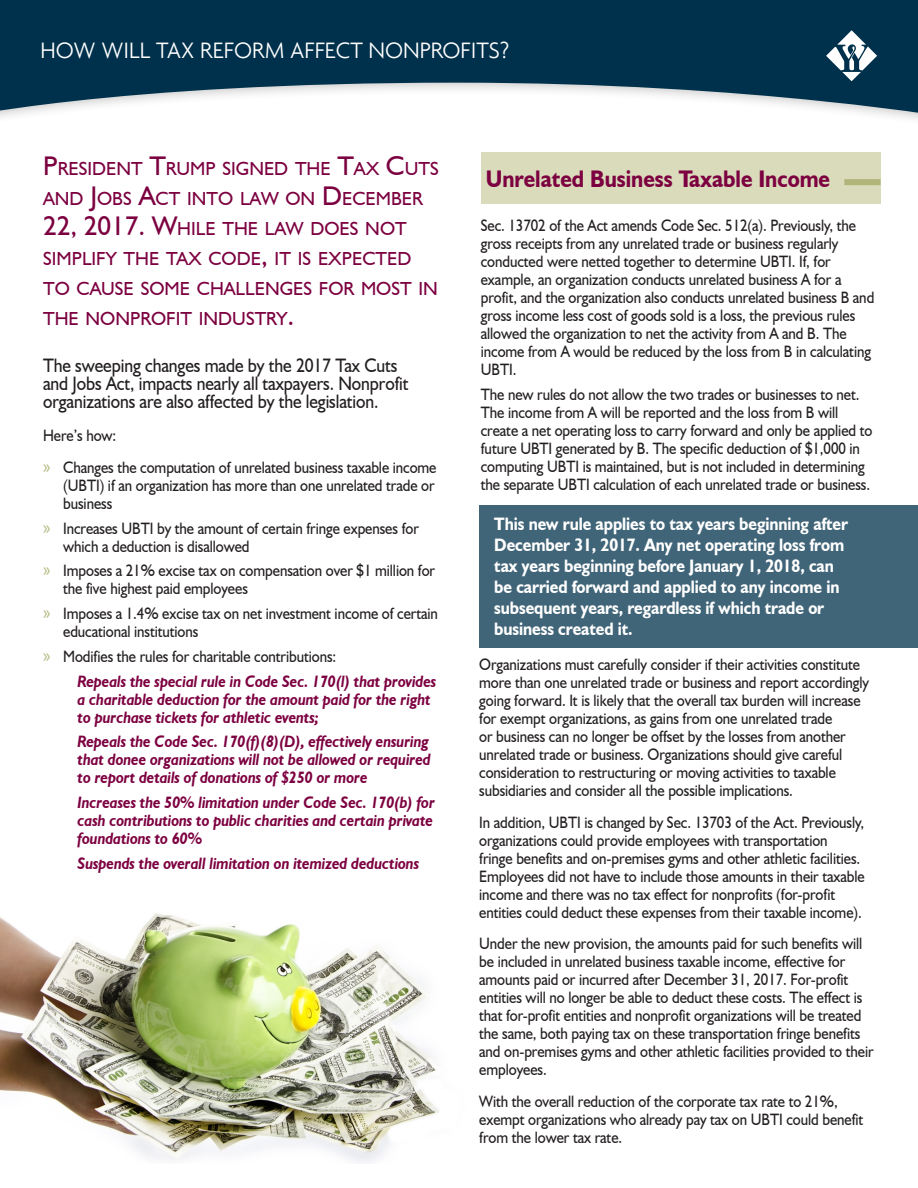
<style>
.page{position:relative;width:918px;height:1188px;background:#fff}
.page>*{position:absolute;margin:0;border:0;box-sizing:border-box;transform-origin:0 0}
.t1{font:300 24px "Agenda";color:#fff}
.t2{font:700 24px "Humanist 521 BT";color:#7c0040;scale:.9 1}
.t3{font:19.5px/18px "Humanist 521 BT";letter-spacing:-.005em;color:#231f20;scale:.9 1}
.t4{font:18.9px/30px "Humanist 521 BT";color:#7c0040}
.t5{font:700 18px/21px "Humanist 521 BT";letter-spacing:-.005em;color:#fff;scale:.9 1}
.t6{font:16.5px/18px "Humanist 521 BT";letter-spacing:-.005em;color:#231f20;scale:.9 1}
.t7{font:italic 700 16.5px/18px "Humanist 521 BT";letter-spacing:-.005em;color:#7c0040;text-align:justify;scale:.9 1}
.s1{font-size:27px}
.s2{font-family:"Myriad Pro";font-size:19.5px;color:#b1b579}
</style>
<div class="page">
<div style="left:479px;top:505px;width:438px;height:143px;background:#416578"></div>
<svg style="left:0;top:0;width:918px;height:119px;fill:#00314c"></svg>
<svg style="left:826px;top:30px;width:51px;height:51px"></svg>
<div style="left:481px;top:153px;width:400px;height:51px;background:#d9dbbb"></div>
<div style="left:844px;top:179px;width:37px;height:6px;background:#b1b579"></div>
<img style="left:0;top:913px;width:440px;height:249px">
<p class="t1" style="left:40px;top:37px;width:470px">HOW WILL TAX REFORM AFFECT NONPROFITS?</p>
<p class="t4" style="left:43px;top:153px;width:397px"><span class="s1">P</span>RESIDENT <span class="s1">T</span>RUMP SIGNED THE <span class="s1">T</span>AX <span class="s1">C</span>UTS<br>AND <span class="s1">J</span>OBS <span class="s1">A</span>CT INTO LAW ON <span class="s1">D</span>ECEMBER<br><span class="s1">22, 2017. W</span>HILE THE LAW DOES NOT<br>SIMPLIFY THE TAX CODE<span class="s1">,</span> IT IS EXPECTED<br>TO CAUSE SOME CHALLENGES FOR MOST IN<br>THE NONPROFIT INDUSTRY<span class="s1">.</span></p>
<p class="t3" style="left:43px;top:356px;width:407px">The sweeping changes made by the 2017 Tax Cuts and Jobs Act, impacts nearly all taxpayers. Nonprofit organizations are also affected by the legislation.</p>
<p class="t6" style="left:43px;top:426px;width:83px">Here’s how:</p>
<p class="t6" style="left:63px;top:458px;width:416px;text-align:justify;text-indent:-20px"><span class="s2">»</span> Changes the computation of unrelated business taxable income (UBTI) if an organization has more than one unrelated trade or business</p>
<p class="t6" style="left:63px;top:519px;width:397px;text-indent:-20px"><span class="s2">»</span> Increases UBTI by the amount of certain fringe expenses for which a deduction is disallowed</p>
<p class="t6" style="left:63px;top:561px;width:415px;text-indent:-20px"><span class="s2">»</span> Imposes a 21% excise tax on compensation over $1 million for the five highest paid employees</p>
<p class="t6" style="left:63px;top:604px;width:418px;text-indent:-20px"><span class="s2">»</span> Imposes a 1.4% excise tax on net investment income of certain educational institutions</p>
<p class="t6" style="left:43px;top:647px;width:327px"><span class="s2">»</span> Modifies the rules for charitable contributions:</p>
<p class="t7" style="left:78px;top:672px;width:400px;text-align:left">Repeals the special rule in Code Sec. 170(l) that provides a charitable deduction for the amount paid for the right to purchase tickets for athletic events;</p>
<p class="t7" style="left:78px;top:732px;width:394px">Repeals the Code Sec. 170(f)(8)(D), effectively ensuring that donee organizations will not be allowed or required to report details of donations of $250 or more</p>
<p class="t7" style="left:78px;top:793px;width:399px">Increases the 50% limitation under Code Sec. 170(b) for cash contributions to public charities and certain private foundations to 60%</p>
<p class="t7" style="left:78px;top:854px;width:381px">Suspends the overall limitation on itemized deductions</p>
<p class="t2" style="left:486px;top:164px;width:384px">Unrelated Business Taxable Income</p>
<p class="t6" style="left:481px;top:216px;width:439px">Sec. 13702 of the Act amends Code Sec. 512(a). Previously, the gross receipts from any unrelated trade or business regularly conducted were netted together to determine UBTI. If, for example, an organization conducts unrelated business A for a profit, and the organization also conducts unrelated business B and gross income less cost of goods sold is a loss, the previous rules allowed the organization to net the activity from A and B. The income from A would be reduced by the loss from B in calculating UBTI.</p>
<p class="t6" style="left:481px;top:385px;width:437px">The new rules do not allow the two trades or businesses to net.<br>The income from A will be reported and the loss from B will create a net operating loss to carry forward and only be applied to future UBTI generated by B. The specific deduction of $1,000 in computing UBTI is maintained, but is not included in determining the separate UBTI calculation of each unrelated trade or business.</p>
<p class="t5" style="left:494px;top:513px;width:395px">This new rule applies to tax years beginning after December 31, 2017. Any net operating loss from tax years beginning before January 1, 2018, can be carried forward and applied to any income in subsequent years, regardless if which trade or business created it.</p>
<p class="t6" style="left:479px;top:655px;width:435px">Organizations must carefully consider if their activities constitute more than one unrelated trade or business and report accordingly going forward. It is likely that the overall tax burden will increase for exempt organizations, as gains from one unrelated trade<br>or business can no longer be offset by the losses from another unrelated trade or business. Organizations should give careful consideration to restructuring or moving activities to taxable subsidiaries and consider all the possible implications.</p>
<p class="t6" style="left:479px;top:813px;width:430px">In addition, UBTI is changed by Sec. 13703 of the Act. Previously, organizations could provide employees with transportation fringe benefits and on-premises gyms and other athletic facilities.<br>Employees did not have to include those amounts in their taxable income and there was no tax effect for nonprofits (for-profit entities could deduct these expenses from their taxable income).</p>
<p class="t6" style="left:479px;top:934px;width:440px">Under the new provision, the amounts paid for such benefits will be included in unrelated business taxable income, effective for amounts paid or incurred after December 31, 2017. For-profit entities will no longer be able to deduct these costs. The effect is that for-profit entities and nonprofit organizations will be treated the same, both paying tax on these transportation fringe benefits and on-premises gyms and other athletic facilities provided to their employees.</p>
<p class="t6" style="left:479px;top:1092px;width:428px">With the overall reduction of the corporate tax rate to 21%, exempt organizations who already pay tax on UBTI could benefit from the lower tax rate.</p>
</div>
